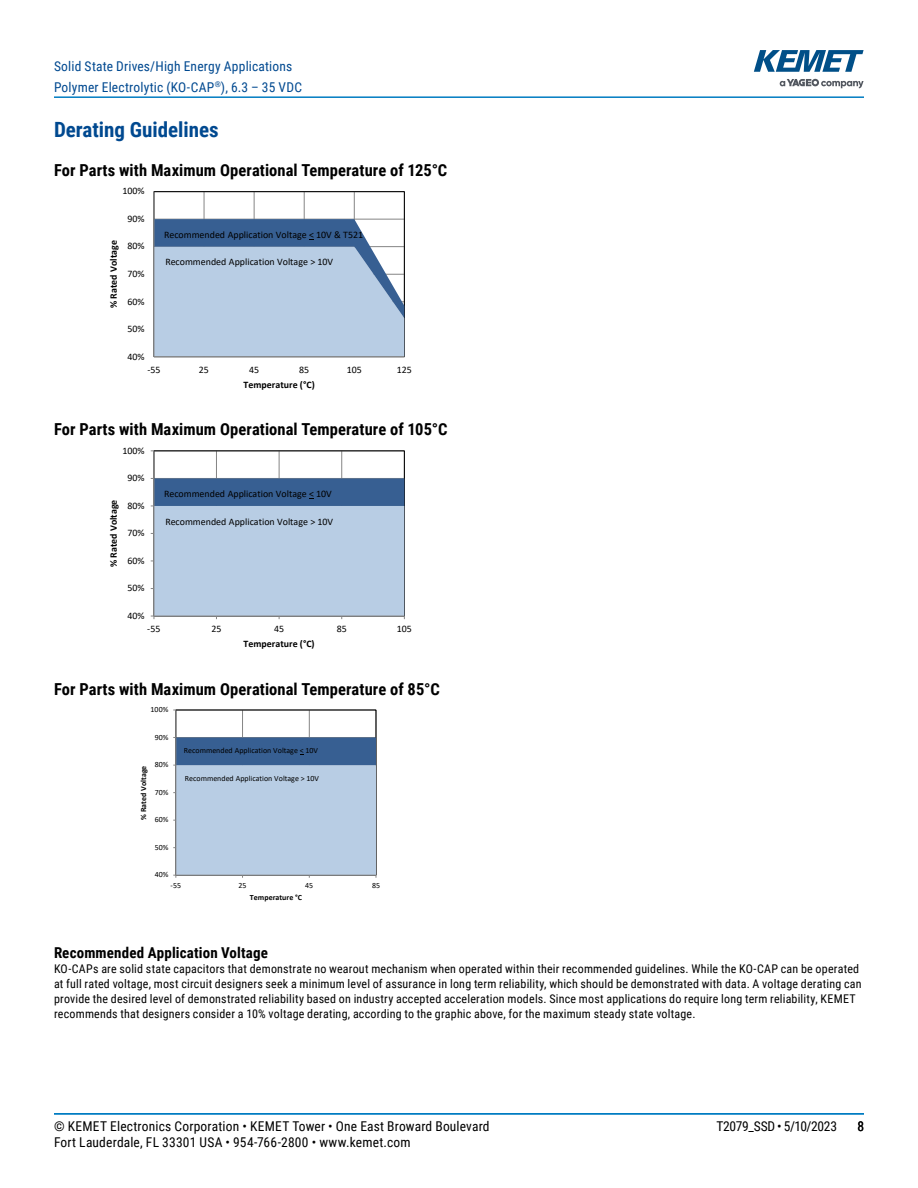
<style>
.page{position:relative;width:918px;height:1188px;background:#fff}
.page>*{position:absolute;margin:0;border:0;box-sizing:border-box;transform-origin:0 0}
.t1{font:700 21px "Roboto Condensed";color:#004990}
.t2{font:700 16.5px "Roboto Condensed";letter-spacing:.005em;color:#000}
.t3{font:700 15px "Roboto Condensed";letter-spacing:.01em;color:#000}
.t4{font:13.5px "Roboto Condensed";letter-spacing:.015em;color:#000}
.t5{font:13.5px/21px "Roboto Condensed";letter-spacing:.015em;color:#004990}
.t6{font:13.5px "Roboto Condensed";letter-spacing:-.025em;color:#000}
.t7{font:12px/15px "Roboto Condensed";letter-spacing:.015em;color:#000}
.t8{font:9.9px "Calibri";color:#000}
.t9{font:700 9.9px "Calibri";letter-spacing:.005em;color:#000}
.t10{font:7.95px "Calibri";color:#000}
.t11{font:700 7.95px "Calibri";letter-spacing:.005em;color:#000}
</style>
<div class="page">
<hr style="left:54px;top:1113px;width:810px;height:2px;background:#007cc2">
<hr style="left:54px;top:96px;width:810px;height:2px;background:#007cc2">
<svg style="left:780px;top:79px;width:84px;height:9px"></svg>
<svg style="left:754px;top:50px;width:110px;height:22px"></svg>
<hr style="left:204px;top:192px;width:1px;height:165px;background:#858585">
<hr style="left:254px;top:192px;width:1px;height:165px;background:#858585">
<hr style="left:304px;top:192px;width:1px;height:165px;background:#858585">
<hr style="left:354px;top:192px;width:1px;height:165px;background:#858585">
<hr style="left:154px;top:192px;width:1px;height:165px;background:#858585">
<svg style="left:154px;top:219px;width:250px;height:138px;background:#a3bad4"></svg>
<hr style="left:216px;top:451px;width:1px;height:165px;background:#858585">
<hr style="left:279px;top:451px;width:1px;height:165px;background:#858585">
<hr style="left:341px;top:451px;width:1px;height:165px;background:#858585">
<hr style="left:154px;top:451px;width:1px;height:165px;background:#858585">
<svg style="left:151px;top:478px;width:254px;height:141px;background:#9fb7d2"></svg>
<hr style="left:242px;top:710px;width:1px;height:165px;background:#858585">
<hr style="left:309px;top:710px;width:1px;height:165px;background:#858585">
<hr style="left:376px;top:710px;width:1px;height:165px;background:#858585">
<hr style="left:176px;top:710px;width:1px;height:165px;background:#858585">
<svg style="left:173px;top:737px;width:204px;height:141px;background:#9fb6d2"></svg>
<p class="t5" style="left:54px;top:57px;width:250px">Solid State Drives/High Energy Applications<br>Polymer Electrolytic (KO-CAP<sup>®</sup>), 6.3 – 35 VDC</p>
<h1 class="t1" style="left:54px;top:115px;width:166px">Derating Guidelines</h1>
<h2 class="t2" style="left:54px;top:159px;width:395px">For Parts with Maximum Operational Temperature of 125°C</h2>
<p class="t8" style="left:122px;top:188px;width:24px">100%</p>
<p class="t9" style="left:110px;top:308px;width:69px;rotate:-90deg">% Rated Voltage</p>
<p class="t8" style="left:127px;top:215px;width:19px">90%</p>
<p class="t8" style="left:127px;top:243px;width:19px">80%</p>
<p class="t8" style="left:127px;top:270px;width:19px">70%</p>
<p class="t8" style="left:127px;top:298px;width:19px">60%</p>
<p class="t8" style="left:127px;top:325px;width:19px">50%</p>
<p class="t8" style="left:127px;top:353px;width:19px">40%</p>
<p class="t8" style="left:164px;top:231px;width:201px">Recommended Application Voltage &lt; 10V &amp; T521</p>
<p class="t8" style="left:165px;top:259px;width:169px">Recommended Application Voltage &gt; 10V</p>
<p class="t8" style="left:147px;top:366px;width:15px">-55</p>
<p class="t8" style="left:199px;top:366px;width:12px">25</p>
<p class="t8" style="left:249px;top:366px;width:12px">45</p>
<p class="t8" style="left:299px;top:366px;width:12px">85</p>
<p class="t8" style="left:347px;top:366px;width:17px">105</p>
<p class="t8" style="left:397px;top:366px;width:17px">125</p>
<p class="t9" style="left:244px;top:381px;width:73px">Temperature (°C)</p>
<h2 class="t2" style="left:54px;top:418px;width:395px">For Parts with Maximum Operational Temperature of 105°C</h2>
<p class="t8" style="left:122px;top:447px;width:24px">100%</p>
<p class="t9" style="left:110px;top:567px;width:69px;rotate:-90deg">% Rated Voltage</p>
<p class="t8" style="left:127px;top:475px;width:19px">90%</p>
<p class="t8" style="left:127px;top:502px;width:19px">80%</p>
<p class="t8" style="left:127px;top:530px;width:19px">70%</p>
<p class="t8" style="left:127px;top:557px;width:19px">60%</p>
<p class="t8" style="left:127px;top:585px;width:19px">50%</p>
<p class="t8" style="left:127px;top:612px;width:19px">40%</p>
<p class="t8" style="left:164px;top:490px;width:169px">Recommended Application Voltage &lt; 10V</p>
<p class="t8" style="left:165px;top:518px;width:169px">Recommended Application Voltage &gt; 10V</p>
<p class="t8" style="left:147px;top:625px;width:15px">-55</p>
<p class="t8" style="left:211px;top:625px;width:12px">25</p>
<p class="t8" style="left:274px;top:625px;width:12px">45</p>
<p class="t8" style="left:337px;top:625px;width:12px">85</p>
<p class="t8" style="left:397px;top:625px;width:17px">105</p>
<p class="t9" style="left:244px;top:640px;width:73px">Temperature (°C)</p>
<h2 class="t2" style="left:54px;top:677px;width:387px">For Parts with Maximum Operational Temperature of 85°C</h2>
<p class="t10" style="left:151px;top:707px;width:19px">100%</p>
<p class="t10" style="left:155px;top:734px;width:15px">90%</p>
<p class="t10" style="left:155px;top:762px;width:15px">80%</p>
<p class="t11" style="left:141px;top:820px;width:56px;rotate:-90deg">% Rated Voltage</p>
<p class="t10" style="left:155px;top:789px;width:15px">70%</p>
<p class="t10" style="left:155px;top:817px;width:15px">60%</p>
<p class="t10" style="left:155px;top:845px;width:15px">50%</p>
<p class="t10" style="left:155px;top:872px;width:15px">40%</p>
<p class="t10" style="left:184px;top:748px;width:136px">Recommended Application Voltage &lt; 10V</p>
<p class="t10" style="left:185px;top:776px;width:136px">Recommended Application Voltage &gt; 10V</p>
<p class="t10" style="left:171px;top:882px;width:12px">-55</p>
<p class="t10" style="left:239px;top:882px;width:10px">25</p>
<p class="t10" style="left:305px;top:882px;width:10px">45</p>
<p class="t10" style="left:372px;top:882px;width:10px">85</p>
<p class="t11" style="left:250px;top:894px;width:53px">Temperature °C</p>
<p class="t3" style="left:54px;top:942px;width:215px">Recommended Application Voltage</p>
<p class="t7" style="left:54px;top:962px;width:809px">KO-CAPs are solid state capacitors that demonstrate no wearout mechanism when operated within their recommended guidelines. While the KO-CAP can be operated at full rated voltage, most circuit designers seek a minimum level of assurance in long term reliability, which should be demonstrated with data. A voltage derating can provide the desired level of demonstrated reliability based on industry accepted acceleration models. Since most applications do require long term reliability, KEMET recommends that designers consider a 10% voltage derating, according to the graphic above, for the maximum steady state voltage.</p>
<p class="t4" style="left:54px;top:1120px;width:437px">© KEMET Electronics Corporation • KEMET Tower • One East Broward Boulevard</p>
<p class="t6" style="left:716px;top:1120px;width:122px">T2079_SSD • 5/10/2023</p>
<p class="t4" style="left:54px;top:1136px;width:358px">Fort Lauderdale, FL 33301 USA • 954-766-2800 • www.kemet.com</p>
<p class="t4" style="left:857px;top:1120px;width:8px">8</p>
</div>
